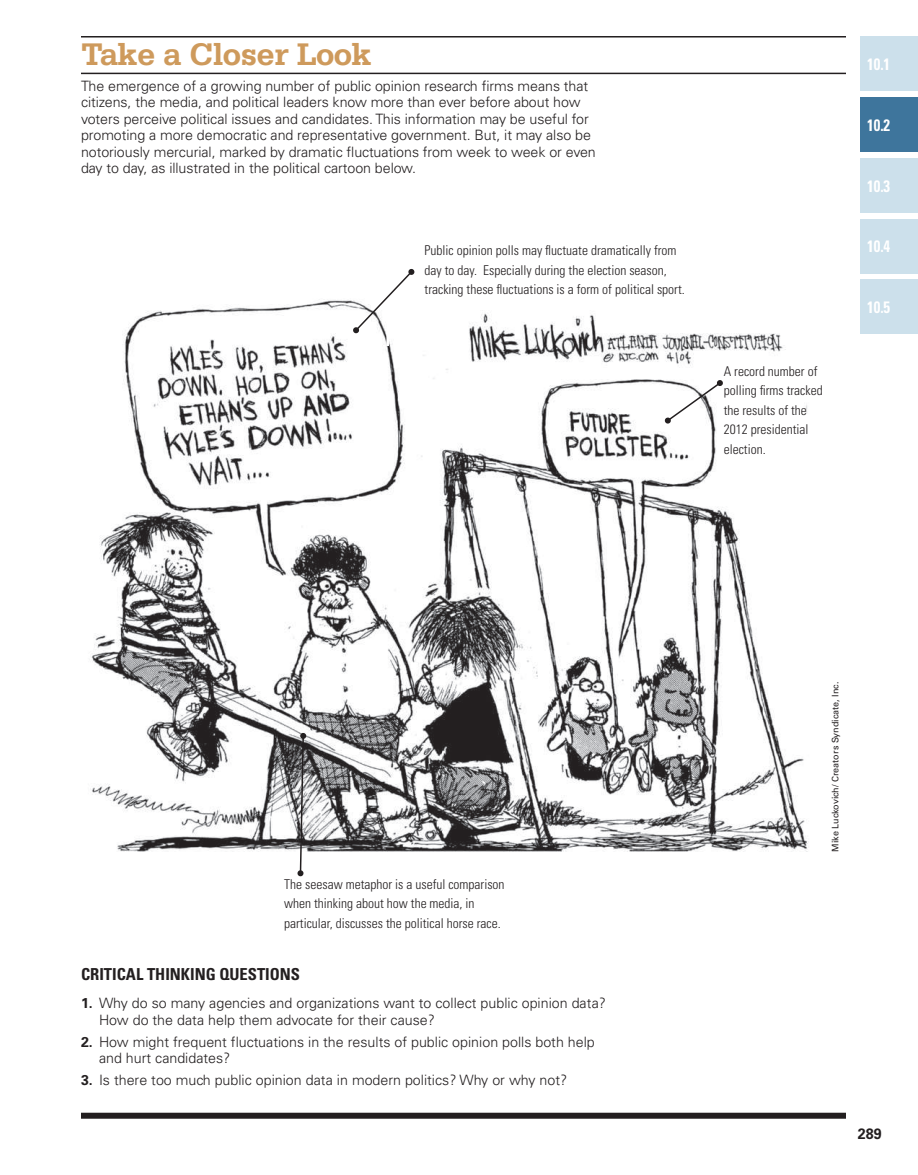
<style>
.page{position:relative;width:918px;height:1175px;background:#fff}
.page>*{position:absolute;margin:0;border:0;box-sizing:border-box;transform-origin:0 0}
.t1{font:700 33px "Serifa Std";letter-spacing:-.02em;color:#ce9a5c}
.t2{font:700 condensed 16.5px "Univers LT Std";color:#231f20}
.t3{font:700 condensed 16.5px "Univers LT Std";color:#fff;scale:.9 1}
.t4{font:700 15px "Univers LT Std";color:#231f20;scale:.95 1}
.t5{font:300 14.25px/16.5px "Univers LT Std";letter-spacing:-.005em;color:#231f20}
.t6{font:300 condensed 13.5px/19.5px "Univers LT Std";color:#231f20}
.t7{font:9px "Univers LT Std";color:#231f20}
.s1{font-weight:700}
</style>
<div class="page">
<div style="left:860px;top:36px;width:58px;height:55px;background:#cce0eb"></div>
<div style="left:860px;top:218px;width:58px;height:55px;background:#cce0eb"></div>
<div style="left:860px;top:279px;width:58px;height:55px;background:#cce0eb"></div>
<div style="left:860px;top:158px;width:58px;height:55px;background:#cce0eb"></div>
<div style="left:860px;top:97px;width:58px;height:55px;background:#3e759c"></div>
<div style="left:81px;top:1112px;width:765px;height:6px;background:#231f20"></div>
<hr style="left:81px;top:73px;width:765px;height:1px;background:#231f20">
<hr style="left:81px;top:36px;width:765px;height:2px;background:#231f20">
<img style="left:91px;top:300px;width:718px;height:551px">
<svg style="left:353px;top:269px;width:62px;height:80px"></svg>
<svg style="left:297px;top:732px;width:10px;height:144px"></svg>
<svg style="left:664px;top:380px;width:59px;height:44px"></svg>
<h1 class="t1" style="left:81px;top:35px;width:292px">Take a Closer Look</h1>
<p class="t5" style="left:81px;top:77px;width:516px">The emergence of a growing number of public opinion research firms means that citizens, the media, and political leaders know more than ever before about how voters perceive political issues and candidates. This information may be useful for promoting a more democratic and representative government. But, it may also be notoriously mercurial, marked by dramatic fluctuations from week to week or even day to day, as illustrated in the political cartoon below.</p>
<p class="t6" style="left:425px;top:240px;width:262px">Public opinion polls may fluctuate dramatically from day to day. Especially during the election season, tracking these fluctuations is a form of political sport.</p>
<p class="t6" style="left:724px;top:361px;width:100px">A record number of polling firms tracked the results of the<br>2012 presidential election.</p>
<p class="t3" style="left:867px;top:54px;width:27px">10.1</p>
<p class="t3" style="left:867px;top:115px;width:27px">10.2</p>
<p class="t3" style="left:867px;top:175px;width:27px">10.3</p>
<p class="t3" style="left:867px;top:236px;width:27px">10.4</p>
<p class="t3" style="left:867px;top:297px;width:27px">10.5</p>
<p class="t6" style="left:284px;top:874px;width:222px">The seesaw metaphor is a useful comparison when thinking about how the media, in particular, discusses the political horse race.</p>
<p class="t2" style="left:81px;top:964px;width:18px">CRITICAL</p>
<p class="t2" style="left:147px;top:964px;width:52px">THINKING</p>
<p class="t2" style="left:219px;top:964px;width:20px">QUESTIONS</p>
<p class="t5" style="left:99px;top:995px;width:509px;text-indent:-18px"><span class="s1">1.</span> Why do so many agencies and organizations want to collect public opinion data?<br>How do the data help them advocate for their cause?</p>
<p class="t5" style="left:99px;top:1033px;width:497px;text-indent:-18px"><span class="s1">2.</span> How might frequent fluctuations in the results of public opinion polls both help and hurt candidates?</p>
<p class="t5" style="left:81px;top:1071px;width:488px"><span class="s1">3.</span> Is there too much public opinion data in modern politics? Why or why not?</p>
<p class="t7" style="left:830px;top:851px;width:172px;rotate:-90deg">Mike Luckovich/ Creators Syndicate, Inc.</p>
<p class="t4" style="left:858px;top:1124px;width:27px">289</p>
</div>
